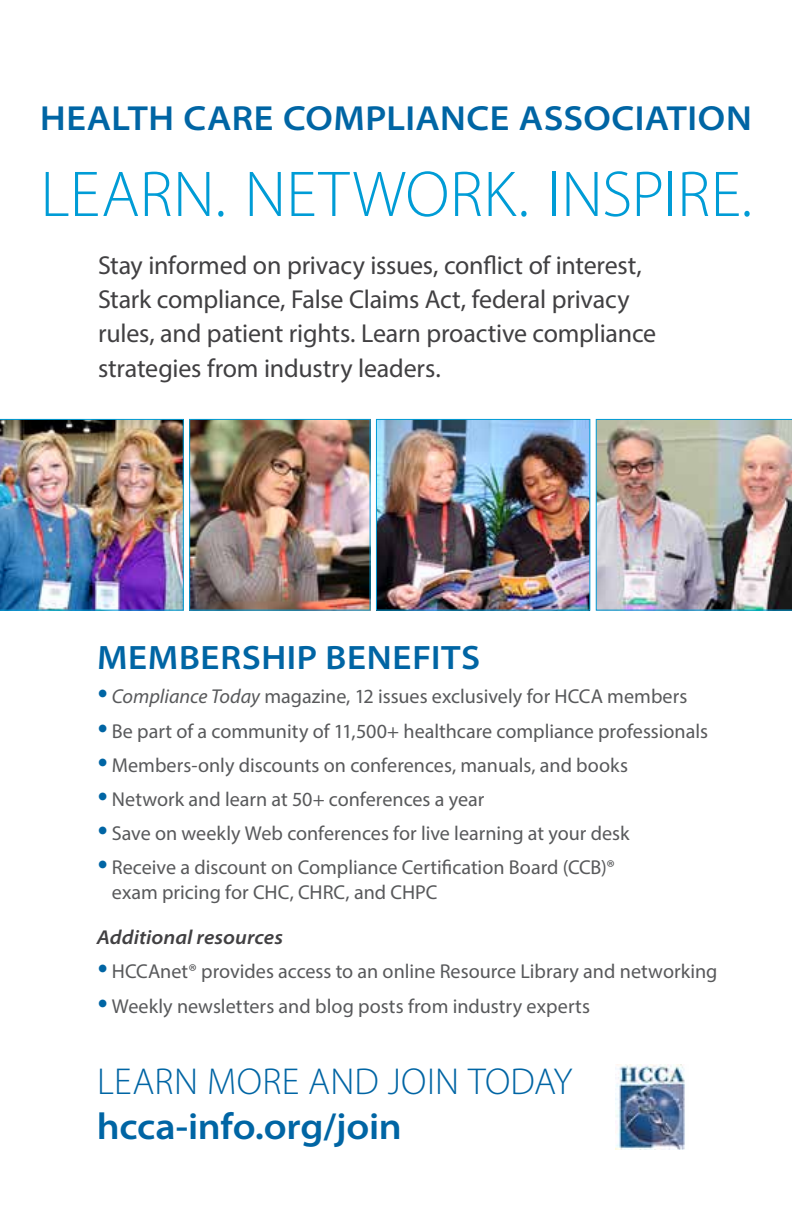
<style>
.page{position:relative;width:792px;height:1224px;background:#fff}
.page>*{position:absolute;margin:0;border:0;box-sizing:border-box;transform-origin:0 0}
.t1{font:300 65.4px "Myriad Pro";color:#009cd6}
.t2{font:300 37.6px "Myriad Pro";letter-spacing:.005em;color:#0065a4}
.t3{font:600 semi-expanded 37.2px "Myriad Pro";letter-spacing:-.01em;color:#0065a4}
.t4{font:600 semi-expanded 35px "Myriad Pro";letter-spacing:.01em;color:#0065a4}
.t5{font:600 semi-expanded 34px "Myriad Pro";letter-spacing:.02em;color:#0065a4}
.t6{font:26px/34.2px "Myriad Pro";letter-spacing:-.01em;color:#414042}
.t7{font:20.2px/34.2px "Myriad Pro";color:#58595b}
.t8{font:italic 600 semi-expanded 20.2px "Myriad Pro";color:#414042}
.s1{font-style:italic}
</style>
<div class="page">
<img style="left:191px;top:421px;width:177px;height:187px">
<div style="left:189px;top:419px;width:181px;height:191px;border:1px solid #009cd6"></div>
<img style="left:0;top:419px;width:184px;height:191px">
<img style="left:615px;top:1065px;width:70px;height:85px">
<img style="left:378px;top:421px;width:210px;height:187px">
<div style="left:376px;top:419px;width:214px;height:191px;border:1px solid #009cd6"></div>
<img style="left:596px;top:419px;width:196px;height:191px">
<h3 class="t4" style="left:40px;top:95px;width:713px">HEALTH CARE COMPLIANCE ASSOCIATION</h3>
<h1 class="t1" style="left:40px;top:155px;width:713px">LEARN. NETWORK. INSPIRE.</h1>
<p class="t6" style="left:98px;top:248px;width:560px">Stay informed on privacy issues, conflict of interest, Stark compliance, False Claims Act, federal privacy rules, and patient rights. Learn proactive compliance strategies from industry leaders.</p>
<h3 class="t5" style="left:97px;top:636px;width:385px">MEMBERSHIP BENEFITS</h3>
<p class="t7" style="left:112px;top:679px;width:598px"><span class="s1">Compliance Today</span> magazine, 12 issues exclusively for HCCA members Be part of a community of 11,500+ healthcare compliance professionals Members-only discounts on conferences, manuals, and books<br>Network and learn at 50+ conferences a year<br>Save on weekly Web conferences for live learning at your desk<br>Receive a discount on Compliance Certification Board (CCB)®</p>
<p class="t7" style="left:112px;top:874px;width:327px">exam pricing for CHC, CHRC, and CHPC</p>
<p class="t8" style="left:97px;top:924px;width:188px">Additional resources</p>
<p class="t7" style="left:112px;top:954px;width:607px">HCCAnet® provides access to an online Resource Library and networking<br>Weekly newsletters and blog posts from industry experts</p>
<h2 class="t2" style="left:97px;top:1059px;width:477px">LEARN MORE AND JOIN TODAY</h2>
<h3 class="t3" style="left:97px;top:1102px;width:307px">hcca-info.org/join</h3>
</div>
